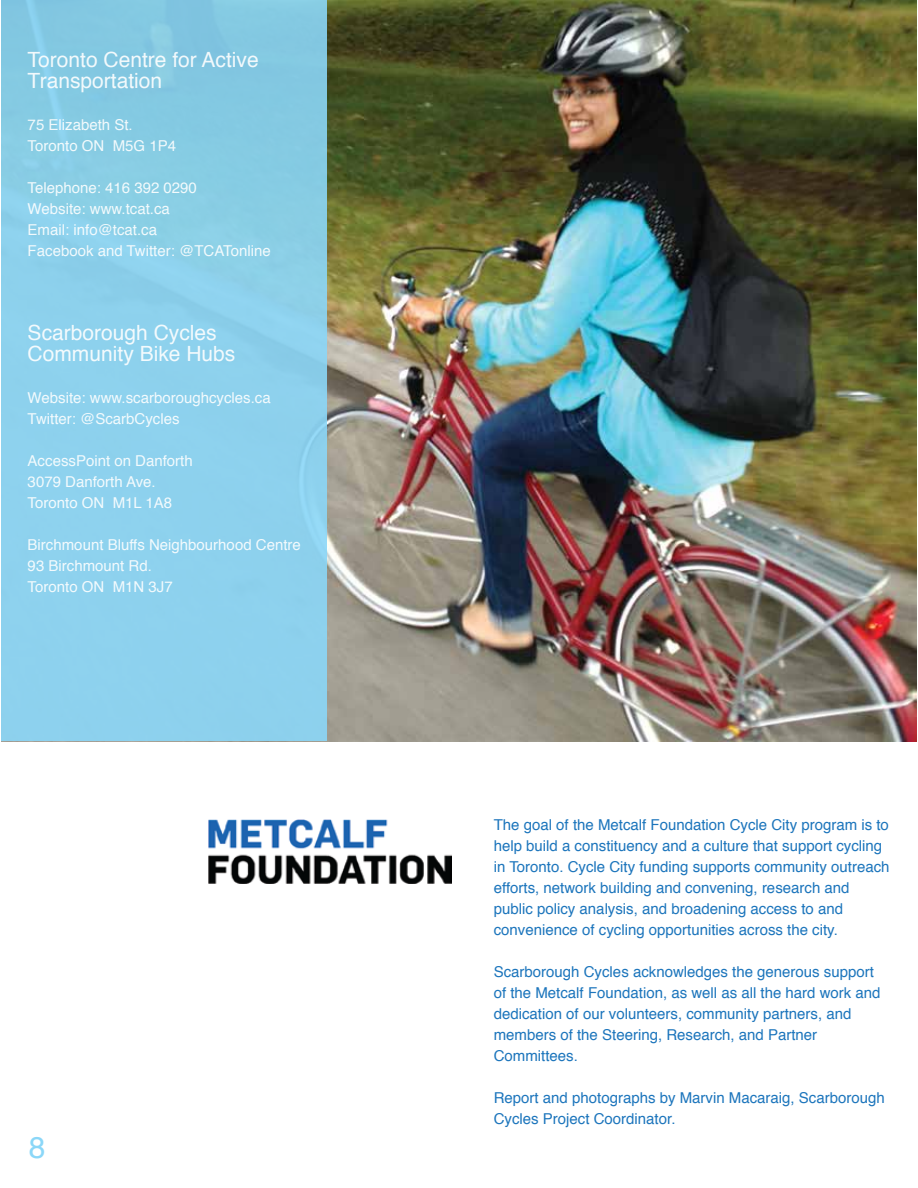
<style>
.page{position:relative;width:918px;height:1188px;background:#fff}
.page>*{position:absolute;margin:0;border:0;box-sizing:border-box;transform-origin:0 0}
.t1{font:30px "Helvetica";color:#8bd7f8}
.t2{font:21px/21px "Helvetica";color:#fff}
.t3{font:15px/21px "Helvetica";color:#1c75bc}
.t4{font:15px/21px "Helvetica";color:#fff}
</style>
<div class="page">
<img style="left:208px;top:819px;width:243px;height:64px">
<img style="left:1px;top:0;width:916px;height:742px">
<div style="left:1px;top:0;width:326px;height:741px;background:#8dd1ed"></div>
<h2 class="t2" style="left:28px;top:51px;width:233px">Toronto Centre for Active<br>Transportation</h2>
<p class="t4" style="left:28px;top:116px;width:150px">75 Elizabeth St.<br>Toronto ON M5G 1P4</p>
<p class="t4" style="left:28px;top:179px;width:245px">Telephone: 416 392 0290<br>Website: www.tcat.ca<br>Email: info@tcat.ca<br>Facebook and Twitter: @TCATonline</p>
<h2 class="t2" style="left:28px;top:324px;width:209px">Scarborough Cycles<br>Community Bike Hubs</h2>
<p class="t4" style="left:28px;top:389px;width:245px">Website: www.scarboroughcycles.ca<br>Twitter: @ScarbCycles</p>
<p class="t4" style="left:28px;top:452px;width:167px">AccessPoint on Danforth<br>3079 Danforth Ave.<br>Toronto ON M1L 1A8</p>
<p class="t4" style="left:28px;top:536px;width:275px">Birchmount Bluffs Neighbourhood Centre<br>93 Birchmount Rd.<br>Toronto ON M1N 3J7</p>
<h1 class="t1" style="left:29px;top:1134px;width:18px">8</h1>
<p class="t3" style="left:494px;top:815px;width:397px">The goal of the Metcalf Foundation Cycle City program is to help build a constituency and a culture that support cycling in Toronto. Cycle City funding supports community outreach efforts, network building and convening, research and public policy analysis, and broadening access to and convenience of cycling opportunities across the city.</p>
<p class="t3" style="left:494px;top:962px;width:388px">Scarborough Cycles acknowledges the generous support of the Metcalf Foundation, as well as all the hard work and dedication of our volunteers, community partners, and members of the Steering, Research, and Partner Committees.</p>
<p class="t3" style="left:494px;top:1088px;width:393px">Report and photographs by Marvin Macaraig, Scarborough<br>Cycles Project Coordinator.</p>
</div>
